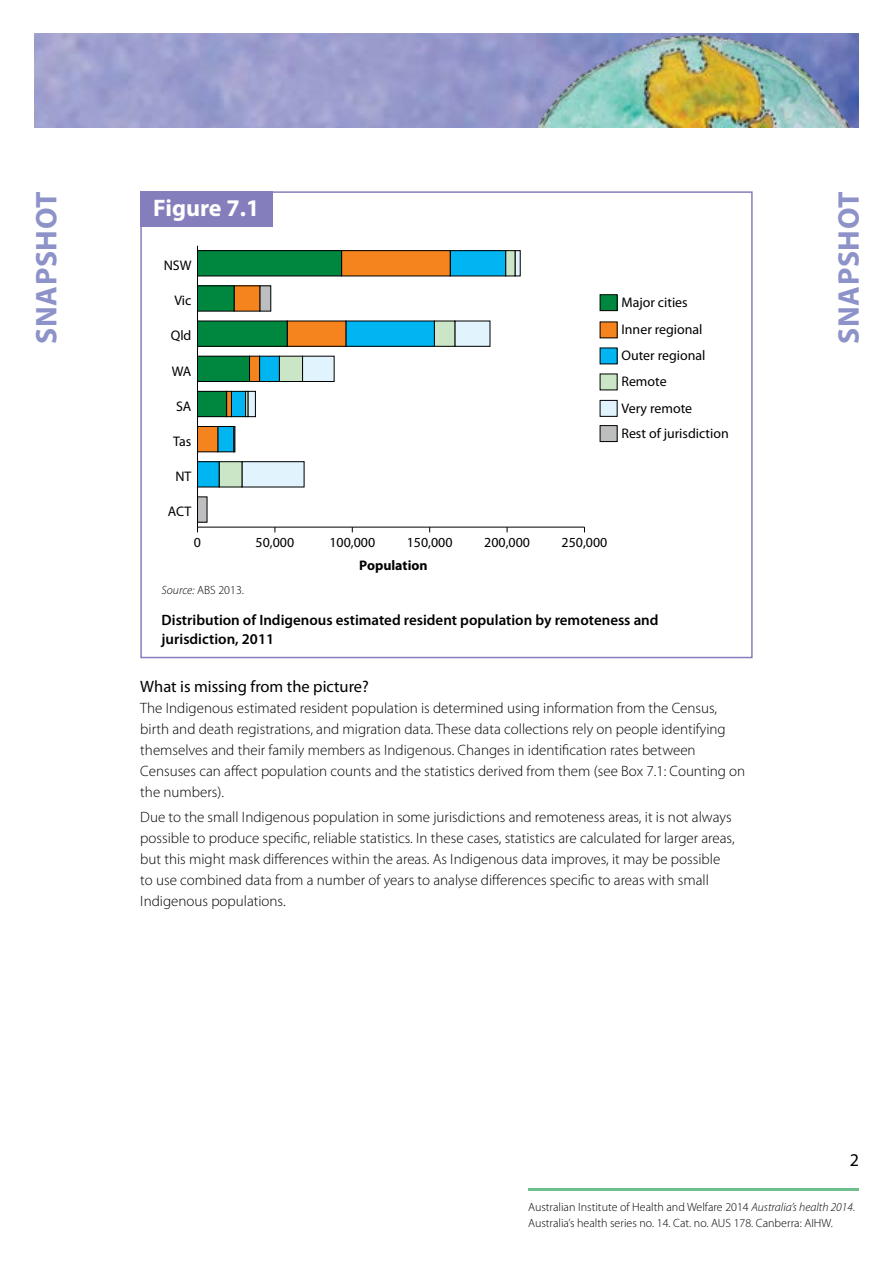
<style>
.page{position:relative;width:893px;height:1263px;background:#fff}
.page>*{position:absolute;margin:0;border:0;box-sizing:border-box;transform-origin:0 0}
.t1{font:700 30px "Myriad Pro";letter-spacing:.02em;color:#8d92c8}
.t2{font:700 24px "Myriad Pro";color:#fff}
.t3{font:18px "Myriad Pro";color:#000}
.BODY_-_Heading_4{font:16.5px "Myriad Pro";color:#000}
.BODY_-_Text{font:300 15px/21px "Myriad Pro";color:#000}
.t4{font:600 15px/18.8px "Myriad Pro";color:#000}
.t5{font:13.95px "Myriad Pro";color:#000}
.t6{font:700 13.95px "Myriad Pro";color:#000}
.t7{font:300 12px/16.5px "Myriad Pro";color:#000}
.s1{font-style:italic}
</style>
<div class="page">
<img style="left:34px;top:34px;width:825px;height:93px">
<img style="left:530px;top:34px;width:322px;height:93px">
<hr style="left:528px;top:1188px;width:331px;height:2px;background:#6fbf8e">
<svg style="left:140px;top:191px;width:613px;height:468px"></svg>
<div style="left:140px;top:191px;width:132px;height:36px;background:#847fbc"></div>
<h1 class="t1" style="left:27px;top:344px;width:153px;rotate:-90deg">SNAPSHOT</h1>
<h1 class="t1" style="left:829px;top:344px;width:153px;rotate:-90deg">SNAPSHOT</h1>
<h2 class="t2" style="left:153px;top:192px;width:108px">Figure 7.1</h2>
<p class="t5" style="left:164px;top:257px;width:29px">NSW</p>
<p class="t5" style="left:174px;top:292px;width:19px">Vic</p>
<p class="t5" style="left:621px;top:294px;width:68px">Major cities</p>
<p class="t5" style="left:621px;top:321px;width:83px">Inner regional</p>
<p class="t5" style="left:171px;top:327px;width:22px">Qld</p>
<p class="t5" style="left:172px;top:362px;width:21px">WA</p>
<p class="t5" style="left:176px;top:397px;width:17px">SA</p>
<p class="t5" style="left:173px;top:433px;width:20px">Tas</p>
<p class="t5" style="left:175px;top:468px;width:18px">NT</p>
<p class="t5" style="left:168px;top:503px;width:25px">ACT</p>
<p class="t5" style="left:194px;top:534px;width:9px">0</p>
<p class="t5" style="left:256px;top:534px;width:40px">50,000</p>
<p class="t5" style="left:329px;top:534px;width:47px">100,000</p>
<p class="t5" style="left:407px;top:534px;width:47px">150,000</p>
<p class="t5" style="left:484px;top:534px;width:47px">200,000</p>
<p class="t5" style="left:562px;top:534px;width:47px">250,000</p>
<p class="t6" style="left:359px;top:556px;width:70px">Population</p>
<p class="t5" style="left:621px;top:347px;width:85px">Outer regional</p>
<p class="t5" style="left:621px;top:373px;width:47px">Remote</p>
<p class="t5" style="left:621px;top:399px;width:72px">Very remote</p>
<p class="t5" style="left:621px;top:424px;width:109px">Rest of jurisdiction</p>
<p class="t7" style="left:162px;top:581px;width:84px"><span class="s1">Source:</span> ABS 2013.</p>
<p class="t4" style="left:162px;top:611px;width:498px">Distribution of Indigenous estimated resident population by remoteness and jurisdiction, 2011</p>
<h3 class="BODY_-_Heading_4" style="left:140px;top:676px;width:230px">What is missing from the picture?</h3>
<p class="BODY_-_Text" style="left:140px;top:697px;width:606px">The Indigenous estimated resident population is determined using information from the Census, birth and death registrations, and migration data. These data collections rely on people identifying themselves and their family members as Indigenous. Changes in identification rates between Censuses can affect population counts and the statistics derived from them (see Box 7.1: Counting on the numbers).</p>
<p class="BODY_-_Text" style="left:140px;top:807px;width:596px">Due to the small Indigenous population in some jurisdictions and remoteness areas, it is not always possible to produce specific, reliable statistics. In these cases, statistics are calculated for larger areas, but this might mask differences within the areas. As Indigenous data improves, it may be possible to use combined data from a number of years to analyse differences specific to areas with small Indigenous populations.</p>
<p class="t3" style="left:850px;top:1149px;width:11px">2</p>
<p class="t7" style="left:528px;top:1198px;width:328px">Australian Institute of Health and Welfare 2014 <span class="s1">Australia’s health 2014</span>.<br>Australia’s health series no. 14. Cat. no. AUS 178. Canberra: AIHW.</p>
</div>
